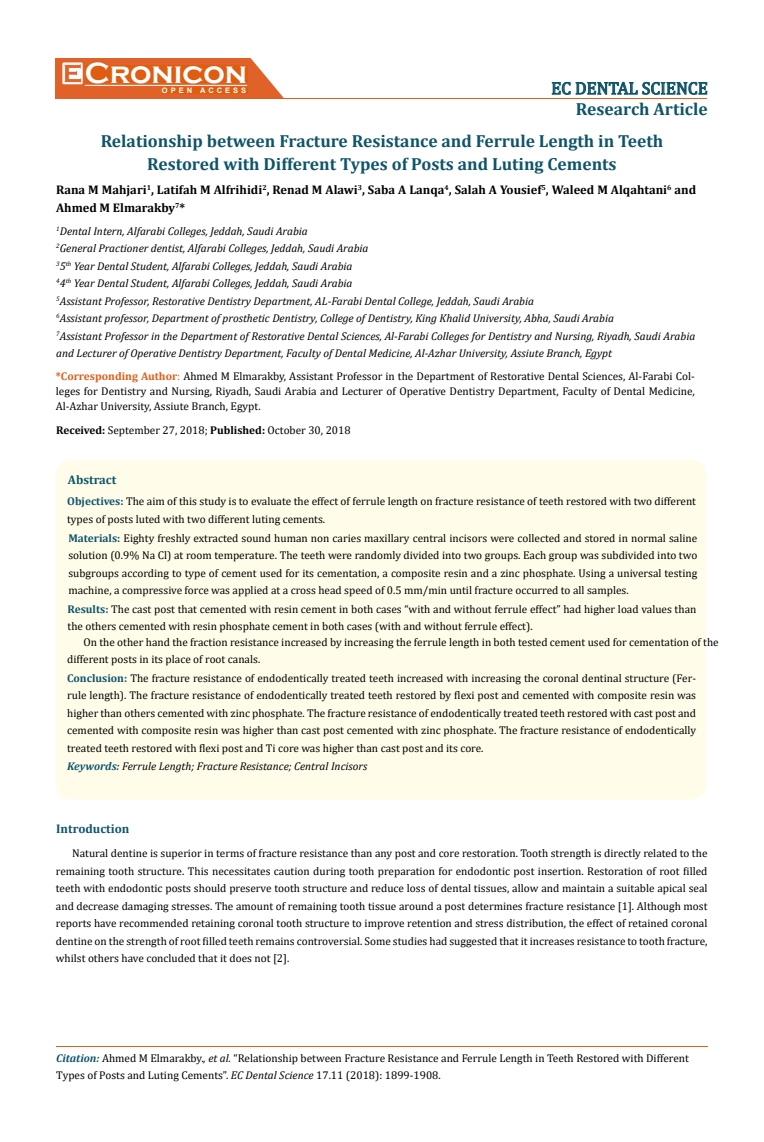
<style>
.page{position:relative;width:764px;height:1142px;background:#fff}
.page>*{position:absolute;margin:0;border:0;box-sizing:border-box;transform-origin:0 0}
.t1{font:700 30px "Copperplate Gothic";color:#fff}
.t2{font:700 17.5px/32.2px "Cambria";color:#0e546a}
.t3{font:17.5px "Cambria";color:#0e546a}
.t4{font:700 12.5px/17.5px "Cambria";color:#000}
.t5{font:700 12.5px "Cambria";color:#0e546a}
.t6{font:11.25px/17.5px "Cambria";color:#000}
.t7{font:italic 11.25px/17.5px "Cambria";color:#000}
.t8{font:700 7.5px "Arial";letter-spacing:.4em;color:#fff}
.s1{font-weight:700;color:#e05d1a}
.s2{color:#e05d1a}
.s3{font-weight:700}
.s4{font-weight:700;color:#0e546a}
.s5{font-weight:700;font-style:italic;color:#0e546a}
.s6{font-style:italic}
</style>
<div class="page">
<div style="left:56px;top:58px;width:242px;height:41px;background:#e06228"></div>
<svg style="left:250px;top:58px;width:48px;height:40px"></svg>
<img style="left:62px;top:62px;width:21px;height:22px">
<div style="left:85px;top:66px;width:162px;height:17px;background:#df5d11"></div>
<div style="left:162px;top:87px;width:85px;height:6px;background:#df5d11"></div>
<svg style="left:551px;top:82px;width:156px;height:13px"></svg>
<hr style="left:85px;top:85px;width:162px;height:1px;background:#fff">
<hr style="left:232px;top:98px;width:475px;height:1px;background:#e05d1a">
<hr style="left:56px;top:1046px;width:651px;height:1px;background:#e05d1a">
<div style="left:56px;top:460px;width:650px;height:339px;background:#fffde9;border-radius:15px"></div>
<h1 class="t1" style="left:85px;top:56px;width:164px">Cronicon</h1>
<p class="t8" style="left:162px;top:85px;width:86px">OPEN ACCESS</p>
<h2 class="t3" style="left:551px;top:78px;width:158px">EC DENTAL SCIENCE</h2>
<h2 class="t2" style="left:101px;top:92px;width:608px;text-indent:475px">Research Article<br>Relationship between Fracture Resistance and Ferrule Length in Teeth</h2>
<h2 class="t2" style="left:147px;top:147px;width:471px">Restored with Different Types of Posts and Luting Cements</h2>
<p class="t4" style="left:56px;top:181px;width:642px">Rana M Mahjari<sup>1</sup>, Latifah M Alfrihidi<sup>2</sup>, Renad M Alawi<sup>3</sup>, Saba A Lanqa<sup>4</sup>, Salah A Yousief<sup>5</sup>, Waleed M Alqahtani<sup>6</sup> and<br>Ahmed M Elmarakby<sup>7</sup>*</p>
<p class="t7" style="left:56px;top:221px;width:640px"><sup>1</sup>Dental Intern, Alfarabi Colleges, Jeddah, Saudi Arabia<br><sup>2</sup>General Practioner dentist, Alfarabi Colleges, Jeddah, Saudi Arabia<br><sup>3</sup>5<sup>th</sup> Year Dental Student, Alfarabi Colleges, Jeddah, Saudi Arabia<br><sup>4</sup>4<sup>th</sup> Year Dental Student, Alfarabi Colleges, Jeddah, Saudi Arabia<br><sup>5</sup>Assistant Professor, Restorative Dentistry Department, AL-Farabi Dental College, Jeddah, Saudi Arabia<br><sup>6</sup>Assistant professor, Department of prosthetic Dentistry, College of Dentistry, King Khalid University, Abha, Saudi Arabia<br><sup>7</sup>Assistant Professor in the Department of Restorative Dental Sciences, Al-Farabi Colleges for Dentistry and Nursing, Riyadh, Saudi Arabia and Lecturer of Operative Dentistry Department, Faculty of Dental Medicine, Al-Azhar University, Assiute Branch, Egypt</p>
<p class="t6" style="left:56px;top:369px;width:640px;line-height:15px;text-align:justify"><span class="s1">*Corresponding Author</span><span class="s2">:</span> Ahmed M Elmarakby, Assistant Professor in the Department of Restorative Dental Sciences, Al-Farabi Col&shy;leges for Dentistry and Nursing, Riyadh, Saudi Arabia and Lecturer of Operative Dentistry Department, Faculty of Dental Medicine, Al-Azhar University, Assiute Branch, Egypt.</p>
<p class="t6" style="left:56px;top:422px;width:296px"><span class="s3">Received:</span> September 27, 2018; <span class="s3">Published:</span> October 30, 2018</p>
<p class="t5" style="left:68px;top:470px;width:50px">Abstract</p>
<p class="t6" style="left:67px;top:492px;width:630px"><span class="s4">Objectives:</span> The aim of this study is to evaluate the effect of ferrule length on fracture resistance of teeth restored with two different types of posts luted with two different luting cements.</p>
<p class="t6" style="left:68px;top:528px;width:631px"><span class="s4">Materials:</span> Eighty freshly extracted sound human non caries maxillary central incisors were collected and stored in normal saline solution (0.9% Na Cl) at room temperature. The teeth were randomly divided into two groups. Each group was subdivided into two subgroups according to type of cement used for its cementation, a composite resin and a zinc phosphate. Using a universal testing machine, a compressive force was applied at a cross head speed of 0.5 mm/min until fracture occurred to all samples.<br><span class="s4">Results:</span> The cast post that cemented with resin cement in both cases “with and without ferrule effect” had higher load values than the others cemented with resin phosphate cement in both cases (with and without ferrule effect).</p>
<p class="t6" style="left:67px;top:633px;width:653px;text-indent:16px">On the other hand the fraction resistance increased by increasing the ferrule length in both tested cement used for cementation of the different posts in its place of root canals.</p>
<p class="t6" style="left:67px;top:669px;width:630px;text-align:justify"><span class="s4">Conclusion:</span> The fracture resistance of endodentically treated teeth increased with increasing the coronal dentinal structure (Fer&shy;rule length). The fracture resistance of endodentically treated teeth restored by flexi post and cemented with composite resin was higher than others cemented with zinc phosphate. The fracture resistance of endodentically treated teeth restored with cast post and cemented with composite resin was higher than cast post cemented with zinc phosphate. The fracture resistance of endodentically treated teeth restored with flexi post and Ti core was higher than cast post and its core.</p>
<p class="t7" style="left:67px;top:756px;width:302px"><span class="s4">Keywords:</span> Ferrule Length; Fracture Resistance; Central Incisors</p>
<p class="t5" style="left:56px;top:819px;width:75px">Introduction</p>
<p class="t6" style="left:56px;top:844px;width:653px;text-align:justify;text-indent:16px">Natural dentine is superior in terms of fracture resistance than any post and core restoration. Tooth strength is directly related to the remaining tooth structure. This necessitates caution during tooth preparation for endodontic post insertion. Restoration of root filled teeth with endodontic posts should preserve tooth structure and reduce loss of dental tissues, allow and maintain a suitable apical seal and decrease damaging stresses. The amount of remaining tooth tissue around a post determines fracture resistance [1]. Although most reports have recommended retaining coronal tooth structure to improve retention and stress distribution, the effect of retained coronal dentine on the strength of root filled teeth remains controversial. Some studies had suggested that it increases resistance to tooth fracture, whilst others have concluded that it does not [2].</p>
<p class="t6" style="left:56px;top:1049px;width:634px"><span class="s5">Citation:</span> Ahmed M Elmarakby.<span class="s6">, et al.</span> “Relationship between Fracture Resistance and Ferrule Length in Teeth Restored with Different<br>Types of Posts and Luting Cements”. <span class="s6">EC Dental Science</span> 17.11 (2018): 1899-1908.</p>
</div>
